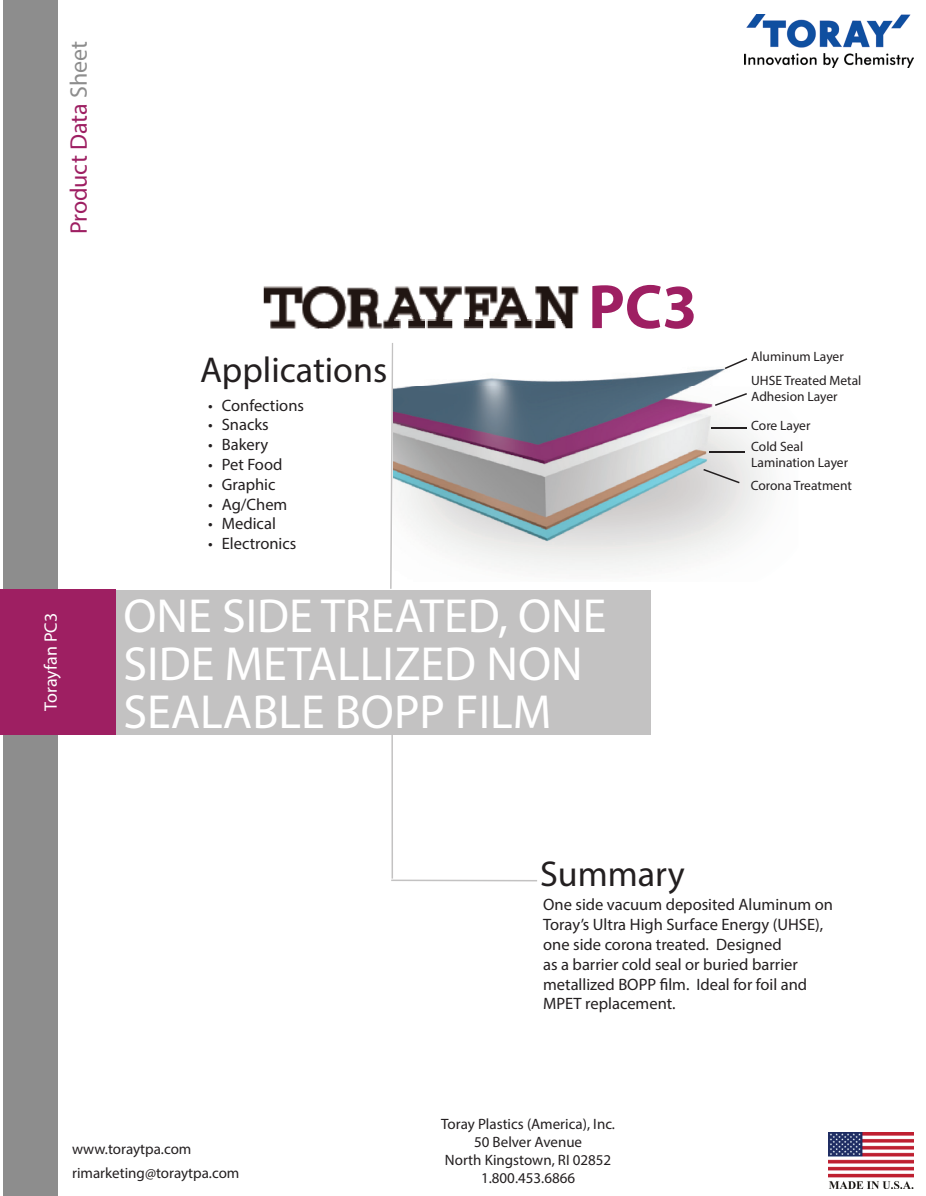
<style>
.page{position:relative;width:926px;height:1196px;background:#fff}
.page>*{position:absolute;margin:0;border:0;box-sizing:border-box;transform-origin:0 0}
.t1{font:700 63px "Myriad Pro";color:#9e1f62}
.t2{font:48px/48px "Myriad Pro";color:#fff}
.t3{font:36px "Myriad Pro";color:#231f20}
.t4{font:24px "Myriad Pro";color:#9e1f62}
.t5{font:18px "Myriad Pro";color:#fff}
.t6{font:16.5px/19.8px "Myriad Pro";color:#231f20}
.t7{font:15px/18px "Myriad Pro";color:#231f20;text-align:center}
.t8{font:13.5px/16.2px "Myriad Pro";color:#231f20}
.s1{color:#8d8d8d}
</style>
<div class="page">
<img style="left:729px;top:393px;width:38px;height:150px">
<hr style="left:391px;top:707px;width:2px;height:171px;background:#c3c2c2">
<hr style="left:391px;top:879px;width:146px;height:2px;background:#c3c2c2">
<div style="left:4px;top:0;width:54px;height:1195px;background:#8d8d8d"></div>
<img style="left:263px;top:286px;width:316px;height:42px">
<div style="left:116px;top:589px;width:534px;height:145px;background:#c3c2c2"></div>
<img style="left:828px;top:1132px;width:85px;height:56px">
<img style="left:744px;top:15px;width:169px;height:52px">
<div style="left:0;top:589px;width:116px;height:145px;background:#9e1f62"></div>
<img style="left:393px;top:328px;width:336px;height:242px">
<svg style="left:390px;top:343px;width:4px;height:245px"></svg>
<img style="left:393px;top:317px;width:186px;height:11px">
<hr style="left:711px;top:427px;width:35px;height:2px;background:#231f20">
<svg style="left:714px;top:393px;width:32px;height:13px"></svg>
<svg style="left:724px;top:358px;width:23px;height:11px"></svg>
<hr style="left:709px;top:451px;width:35px;height:2px;background:#231f20">
<svg style="left:703px;top:469px;width:36px;height:14px"></svg>
<h3 class="t4" style="left:64px;top:234px;width:195px;rotate:-90deg">Product Data <span class="s1">Sheet</span></h3>
<p class="t5" style="left:40px;top:710px;width:99px;rotate:-90deg">Torayfan PC3</p>
<h3 class="t3" style="left:200px;top:347px;width:189px">Applications</h3>
<p class="t6" style="left:208px;top:395px;width:97px">• Confections</p>
<p class="t6" style="left:208px;top:414px;width:62px">• Snacks</p>
<p class="t6" style="left:208px;top:434px;width:61px">• Bakery</p>
<p class="t6" style="left:208px;top:454px;width:76px">• Pet Food</p>
<p class="t6" style="left:208px;top:474px;width:69px">• Graphic</p>
<p class="t6" style="left:208px;top:494px;width:81px">• Ag/Chem</p>
<p class="t6" style="left:208px;top:513px;width:69px">• Medical</p>
<p class="t6" style="left:208px;top:533px;width:90px">• Electronics</p>
<h1 class="t1" style="left:588px;top:266px;width:111px">PC3</h1>
<h2 class="t2" style="left:123px;top:590px;width:484px">ONE SIDE TREATED, ONE<br>SIDE METALLIZED NON<br>SEALABLE BOPP FILM</h2>
<p class="t8" style="left:751px;top:348px;width:94px">Aluminum Layer</p>
<p class="t8" style="left:751px;top:371px;width:112px">UHSE Treated Metal<br>Adhesion Layer</p>
<p class="t8" style="left:751px;top:417px;width:61px">Core Layer</p>
<p class="t8" style="left:751px;top:438px;width:98px">Cold Seal<br>Lamination Layer</p>
<p class="t8" style="left:750px;top:476px;width:103px">Corona Treatment</p>
<p class="t7" style="left:72px;top:1138px;width:121px">www.toraytpa.com</p>
<p class="t7" style="left:72px;top:1163px;width:169px">rimarketing@toraytpa.com</p>
<h3 class="t3" style="left:540px;top:851px;width:146px">Summary</h3>
<p class="t6" style="left:543px;top:894px;width:291px">One side vacuum deposited Aluminum on Toray’s Ultra High Surface Energy (UHSE), one side corona treated. Designed<br>as a barrier cold seal or buried barrier metallized BOPP lm. Ideal for foil and MPET replacement.</p>
<p class="t7" style="left:441px;top:1114px;width:175px">Toray Plastics (America), Inc.<br>50 Belver Avenue<br>North Kingstown, RI 02852<br>1.800.453.6866</p>
</div>
